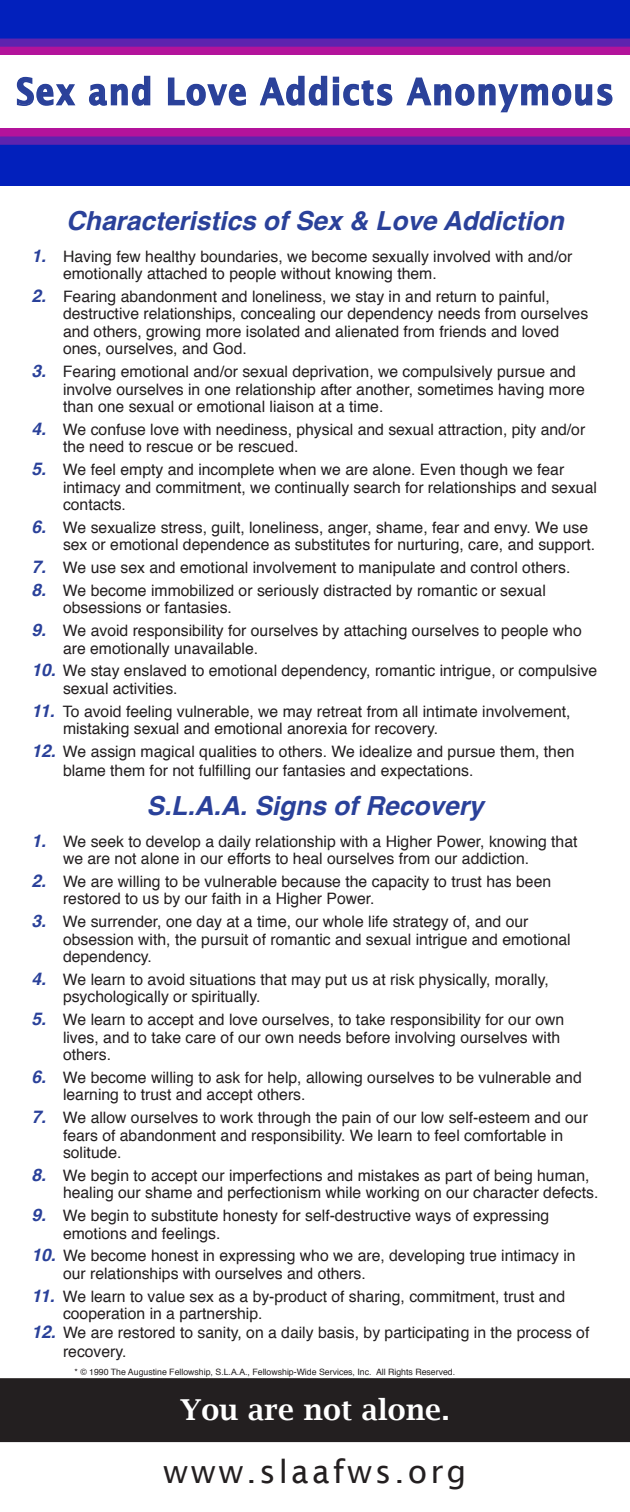
<style>
.page{position:relative;width:630px;height:1512px;background:#fff}
.page>*{position:absolute;margin:0;border:0;box-sizing:border-box;transform-origin:0 0}
.t1{font:700 36.05px "Lucida Grande";letter-spacing:.05em;color:#2a419a;scale:.88 1}
.t2{font:31.76px "Lucida Sans";letter-spacing:.1em;color:#231f20}
.t3{font:600 28.88px "Lucida Bright";letter-spacing:.01em;color:#fff}
.t4{font:italic 700 26.25px "Helvetica";color:#2a419a}
.t5{font:15.75px/17.5px "Helvetica";color:#231f20}
.t6{font:8.75px "Helvetica";color:#231f20}
.s1{font-weight:700;font-style:italic;font-size:17.5px;color:#2a419a}
.s2{font-family:"Arial"}
</style>
<div class="page">
<svg style="left:16px;top:76px;width:60px;height:30px"></svg>
<svg style="left:88px;top:75px;width:63px;height:31px"></svg>
<svg style="left:167px;top:77px;width:79px;height:29px"></svg>
<svg style="left:259px;top:75px;width:134px;height:31px"></svg>
<svg style="left:406px;top:77px;width:207px;height:36px"></svg>
<div style="left:0;top:1378px;width:630px;height:65px;background:#231f20"></div>
<img style="left:0;top:129px;width:630px;height:57px">
<img style="left:0;top:0;width:630px;height:55px">
<p class="t1" style="left:16px;top:62px;width:681px">Sex and Love Addicts Anonymous</p>
<p class="t4" style="left:66px;top:199px;width:499px">Characteristics of Sex &amp; Love Addiction</p>
<p class="t5" style="left:63px;top:248px;width:511px;text-indent:-32px"><span class="s1">1.</span> Having few healthy boundaries, we become sexually involved with and/or emotionally attached to people without knowing them.</p>
<p class="t5" style="left:63px;top:288px;width:527px;text-indent:-32px"><span class="s1">2.</span> Fearing abandonment and loneliness, we stay in and return to painful, destructive relationships, concealing our dependency needs from ourselves and others, growing more isolated and alienated from friends and loved ones, ourselves, and God.</p>
<p class="t5" style="left:63px;top:363px;width:523px;text-indent:-32px"><span class="s1">3.</span> Fearing emotional and/or sexual deprivation, we compulsively pursue and involve ourselves in one relationship after another, sometimes having more than one sexual or emotional liaison at a time.</p>
<p class="t5" style="left:63px;top:421px;width:524px;text-indent:-32px"><span class="s1">4.</span> We confuse love with neediness, physical and sexual attraction, pity and/or the need to rescue or be rescued.</p>
<p class="t5" style="left:63px;top:461px;width:535px;text-indent:-32px"><span class="s1">5.</span> We feel empty and incomplete when we are alone. Even though we fear intimacy and commitment, we continually search for relationships and sexual contacts.</p>
<p class="t5" style="left:63px;top:519px;width:534px;text-indent:-32px"><span class="s1">6.</span> We sexualize stress, guilt, loneliness, anger, shame, fear and envy. We use sex or emotional dependence as substitutes for nurturing, care, and support.</p>
<p class="t5" style="left:32px;top:559px;width:540px"><span class="s1">7.</span> We use sex and emotional involvement to manipulate and control others.</p>
<p class="t5" style="left:63px;top:582px;width:484px;text-indent:-32px"><span class="s1">8.</span> We become immobilized or seriously distracted by romantic or sexual obsessions or fantasies.</p>
<p class="t5" style="left:63px;top:622px;width:520px;text-indent:-32px"><span class="s1">9.</span> We avoid responsibility for ourselves by attaching ourselves to people who are emotionally unavailable.</p>
<p class="t5" style="left:63px;top:663px;width:536px;text-indent:-32px"><span class="s1">10.</span> We stay enslaved to emotional dependency, romantic intrigue, or compulsive sexual activities.</p>
<p class="t5" style="left:63px;top:703px;width:509px;text-indent:-32px"><span class="s1">11.</span> To avoid feeling vulnerable, we may retreat from all intimate involvement, mistaking sexual and emotional anorexia for recovery.</p>
<p class="t5" style="left:63px;top:742px;width:513px;line-height:18.9px;text-indent:-32px"><span class="s1">12.</span> We assign magical qualities to others. We idealize and pursue them, then blame them for not fulfilling our fantasies and expectations.</p>
<p class="t4" style="left:147px;top:784px;width:338px">S.L.A.A. Signs of Recovery</p>
<p class="t5" style="left:63px;top:833px;width:516px;text-indent:-32px"><span class="s1">1.</span> We seek to develop a daily relationship with a Higher Power, knowing that we are not alone in our efforts to heal ourselves from our addiction.</p>
<p class="t5" style="left:63px;top:873px;width:490px;text-indent:-32px"><span class="s1">2.</span> We are willing to be vulnerable because the capacity to trust has been restored to us by our faith in a Higher Power.</p>
<p class="t5" style="left:63px;top:913px;width:509px;text-indent:-32px"><span class="s1">3.</span> We surrender, one day at a time, our whole life strategy of, and our obsession with, the pursuit of romantic and sexual intrigue and emotional dependency.</p>
<p class="t5" style="left:63px;top:971px;width:487px;text-indent:-32px"><span class="s1">4.</span> We learn to avoid situations that may put us at risk physically, morally, psychologically or spiritually.</p>
<p class="t5" style="left:63px;top:1011px;width:503px;text-indent:-32px"><span class="s1">5.</span> We learn to accept and love ourselves, to take responsibility for our own lives, and to take care of our own needs before involving ourselves with others.</p>
<p class="t5" style="left:63px;top:1069px;width:520px;text-indent:-32px"><span class="s1">6.</span> We become willing to ask for help, allowing ourselves to be vulnerable and learning to trust and accept others.</p>
<p class="t5" style="left:63px;top:1109px;width:526px;text-indent:-32px"><span class="s1">7.</span> We allow ourselves to work through the pain of our low self-esteem and our fears of abandonment and responsibility. We learn to feel comfortable in solitude.</p>
<p class="t5" style="left:63px;top:1167px;width:537px;text-indent:-32px"><span class="s1">8.</span> We begin to accept our imperfections and mistakes as part of being human, healing our shame and perfectionism while working on our character defects.</p>
<p class="t5" style="left:63px;top:1207px;width:488px;text-indent:-32px"><span class="s1">9.</span> We begin to substitute honesty for self-destructive ways of expressing emotions and feelings.</p>
<p class="t5" style="left:63px;top:1248px;width:514px;text-indent:-32px"><span class="s1">10.</span> We become honest in expressing who we are, developing true intimacy in our relationships with ourselves and others.</p>
<p class="t5" style="left:63px;top:1288px;width:504px;text-indent:-32px"><span class="s1">11.</span> We learn to value sex as a by-product of sharing, commitment, trust and cooperation in a partnership.</p>
<p class="t5" style="left:63px;top:1324px;width:528px;line-height:18.9px;text-indent:-32px"><span class="s1">12.</span> We are restored to sanity, on a daily basis, by participating in the process of recovery.</p>
<p class="t6" style="left:75px;top:1365px;width:382px">* © 1990 The Augustine Fellowship, S<span class="s2">.L.A.A.</span>, Fellowship-Wide Services, Inc. All Rights Reserved.</p>
<p class="t3" style="left:181px;top:1393px;width:270px">You are not alone.</p>
<p class="t2" style="left:163px;top:1453px;width:305px">www.slaafws.org</p>
</div>
